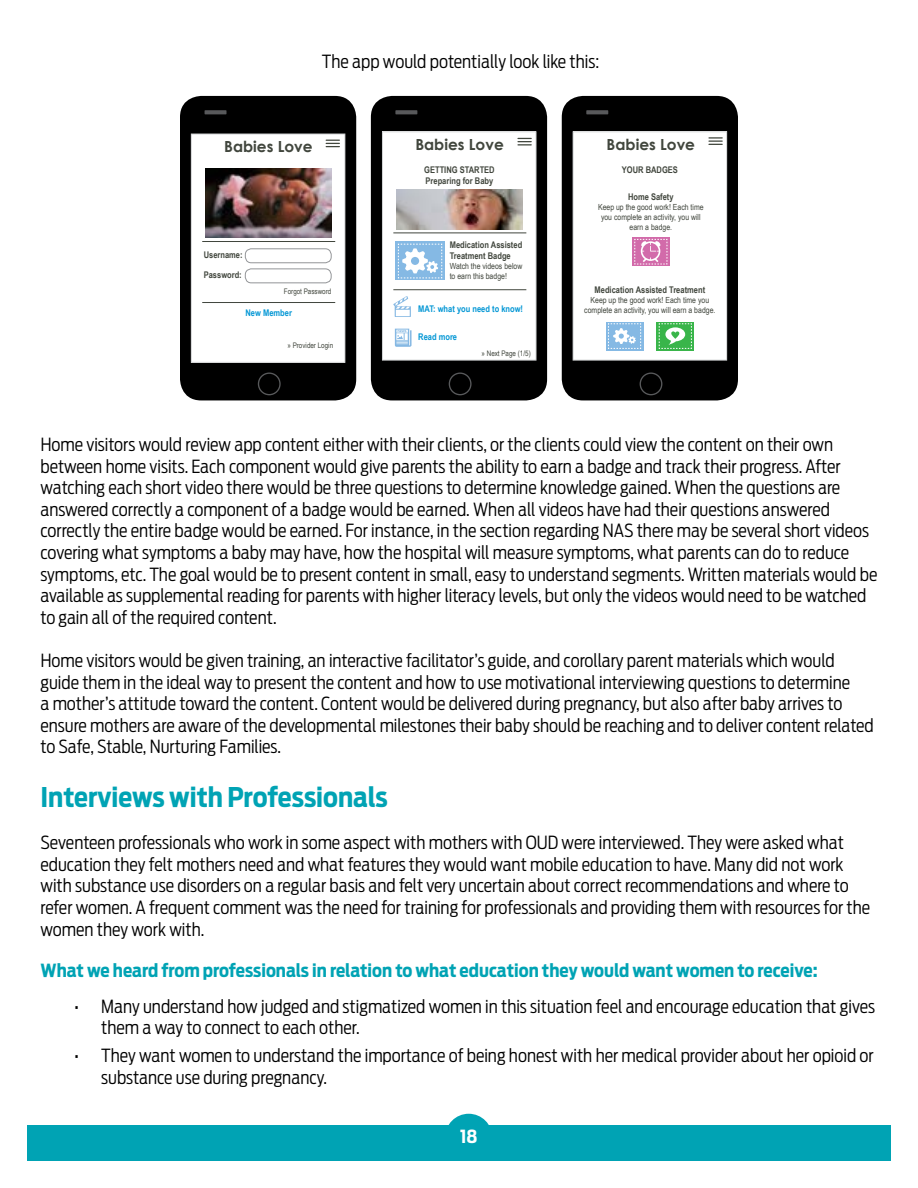
<style>
.page{position:relative;width:918px;height:1188px;background:#fff}
.page>*{position:absolute;margin:0;border:0;box-sizing:border-box;transform-origin:0 0}
.t1{font:700 27px "Antenna Cond";color:#00a3b4}
.t2{font:300 18px/21.6px "Antenna Cond";color:#000}
.t3{font:700 18px "Antenna Cond";color:#00a3b4}
.t4{font:700 18px "Antenna Cond";color:#fff}
.t5{font:700 15.3px "Century Gothic";color:#41463d}
.t6{font:700 9.15px/10.9px "Arial Narrow";color:#41463d}
.t7{font:700 9.15px "Arial Narrow";color:#0497d5}
.t8{font:8.4px/10.1px "Arial Narrow";color:#41463d;text-align:center}
.t9{font:7.65px "Arial Narrow";color:#41463d}
</style>
<div class="page">
<div style="left:27px;top:1126px;width:864px;height:35px;background:#00a3b4"></div>
<div style="left:445px;top:1114px;width:47px;height:47px;background:#00a3b4;border-radius:50%"></div>
<div style="left:371px;top:96px;width:176px;height:304px;background:#000;border-radius:21px"></div>
<svg style="left:395px;top:110px;width:22px;height:4px"></svg>
<div style="left:449px;top:373px;width:23px;height:22px;border:1px solid #58595b;border-radius:50%"></div>
<div style="left:180px;top:96px;width:176px;height:304px;background:#000;border-radius:21px"></div>
<svg style="left:205px;top:110px;width:22px;height:4px"></svg>
<div style="left:258px;top:373px;width:23px;height:22px;border:1px solid #58595b;border-radius:50%"></div>
<div style="left:562px;top:96px;width:176px;height:304px;background:#000;border-radius:21px"></div>
<svg style="left:586px;top:110px;width:22px;height:4px"></svg>
<div style="left:640px;top:373px;width:22px;height:22px;border:1px solid #58595b;border-radius:50%"></div>
<div style="left:191px;top:134px;width:154px;height:228px;background:#fff"></div>
<div style="left:191px;top:134px;width:154px;height:229px;border:1px solid #d1d3d4"></div>
<div style="left:245px;top:249px;width:86px;height:14px;border:1px solid #939598;border-radius:6px"></div>
<div style="left:245px;top:269px;width:86px;height:14px;border:1px solid #939598;border-radius:6px"></div>
<hr style="left:202px;top:302px;width:133px;height:1px;background:#41463d">
<hr style="left:202px;top:241px;width:133px;height:1px;background:#41463d">
<img style="left:206px;top:168px;width:125px;height:70px">
<svg style="left:326px;top:140px;width:13px;height:7px"></svg>
<div style="left:573px;top:132px;width:154px;height:228px;background:#fff"></div>
<div style="left:573px;top:131px;width:154px;height:230px;border:1px solid #d1d3d4"></div>
<svg style="left:709px;top:137px;width:13px;height:8px"></svg>
<div style="left:632px;top:237px;width:38px;height:29px;background:#d26baa"></div>
<svg style="left:634px;top:239px;width:34px;height:26px"></svg>
<svg style="left:657px;top:322px;width:37px;height:29px"></svg>
<svg style="left:659px;top:323px;width:33px;height:26px"></svg>
<div style="left:382px;top:132px;width:154px;height:228px;background:#fff"></div>
<div style="left:382px;top:131px;width:154px;height:230px;border:1px solid #d1d3d4"></div>
<hr style="left:393px;top:289px;width:133px;height:1px;background:#41463d">
<hr style="left:393px;top:233px;width:133px;height:1px;background:#41463d">
<svg style="left:393px;top:296px;width:18px;height:21px"></svg>
<svg style="left:395px;top:329px;width:17px;height:18px"></svg>
<img style="left:397px;top:189px;width:125px;height:40px">
<svg style="left:518px;top:138px;width:13px;height:8px"></svg>
<div style="left:395px;top:242px;width:50px;height:38px;background:linear-gradient(to bottom,#89bbe5,#88bbe4)"></div>
<svg style="left:398px;top:244px;width:44px;height:35px"></svg>
<div style="left:606px;top:322px;width:37px;height:29px;background:#85b9e4"></div>
<svg style="left:608px;top:323px;width:33px;height:26px"></svg>
<p class="t2" style="left:322px;top:51px;width:279px">The app would potentially look like this:</p>
<p class="t5" style="left:224px;top:135px;width:90px">Babies Love</p>
<p class="t6" style="left:204px;top:244px;width:40px;line-height:20px">Username:<br>Password:</p>
<p class="t5" style="left:415px;top:133px;width:90px">Babies Love</p>
<p class="t6" style="left:424px;top:164px;width:72px">GETTING STARTED<br>Preparing for Baby</p>
<p class="t6" style="left:450px;top:239px;width:74px">Medication Assisted<br>Treatment Badge</p>
<p class="t8" style="left:450px;top:261px;width:74px;text-align:left">Watch the videos below to earn this badge!</p>
<p class="t5" style="left:607px;top:133px;width:90px">Babies Love</p>
<p class="t6" style="left:622px;top:164px;width:58px">YOUR BADGES</p>
<p class="t6" style="left:628px;top:191px;width:47px">Home Safety</p>
<p class="t8" style="left:598px;top:202px;width:107px">Keep up the good work! Each time you complete an activity, you will earn a badge.</p>
<p class="t9" style="left:284px;top:286px;width:49px">Forgot Password</p>
<p class="t7" style="left:246px;top:306px;width:48px">New Member</p>
<p class="t9" style="left:287px;top:339px;width:47px">» Provider Login</p>
<p class="t7" style="left:418px;top:302px;width:106px">MAT: what you need to know!</p>
<p class="t7" style="left:418px;top:330px;width:40px">Read more</p>
<p class="t9" style="left:482px;top:347px;width:51px">» Next Page (1/5)</p>
<p class="t6" style="left:595px;top:284px;width:112px">Medication Assisted Treatment</p>
<p class="t8" style="left:584px;top:295px;width:133px">Keep up the good work! Each time you complete an activity, you will earn a badge.</p>
<p class="t2" style="left:40px;top:434px;width:838px">Home visitors would review app content either with their clients, or the clients could view the content on their own between home visits. Each component would give parents the ability to earn a badge and track their progress. After watching each short video there would be three questions to determine knowledge gained. When the questions are answered correctly a component of a badge would be earned. When all videos have had their questions answered correctly the entire badge would be earned. For instance, in the section regarding NAS there may be several short videos covering what symptoms a baby may have, how the hospital will measure symptoms, what parents can do to reduce symptoms, etc. The goal would be to present content in small, easy to understand segments. Written materials would be available as supplemental reading for parents with higher literacy levels, but only the videos would need to be watched to gain all of the required content.</p>
<p class="t2" style="left:40px;top:650px;width:835px">Home visitors would be given training, an interactive facilitator’s guide, and corollary parent materials which would guide them in the ideal way to present the content and how to use motivational interviewing questions to determine<br>a mother’s attitude toward the content. Content would be delivered during pregnancy, but also after baby arrives to ensure mothers are aware of the developmental milestones their baby should be reaching and to deliver content related to Safe, Stable, Nurturing Families.</p>
<h1 class="t1" style="left:40px;top:781px;width:349px">Interviews with Professionals</h1>
<p class="t2" style="left:40px;top:832px;width:831px">Seventeen professionals who work in some aspect with mothers with OUD were interviewed. They were asked what education they felt mothers need and what features they would want mobile education to have. Many did not work with substance use disorders on a regular basis and felt very uncertain about correct recommendations and where to refer women. A frequent comment was the need for training for professionals and providing them with resources for the women they work with.</p>
<p class="t3" style="left:40px;top:960px;width:779px">What we heard from professionals in relation to what education they would want women to receive:</p>
<p class="t2" style="left:101px;top:995px;width:775px;text-indent:-27px">• Many understand how judged and stigmatized women in this situation feel and encourage education that gives them a way to connect to each other.</p>
<p class="t2" style="left:101px;top:1045px;width:774px;text-indent:-27px">• They want women to understand the importance of being honest with her medical provider about her opioid or substance use during pregnancy.</p>
<p class="t4" style="left:460px;top:1126px;width:19px">18</p>
</div>
